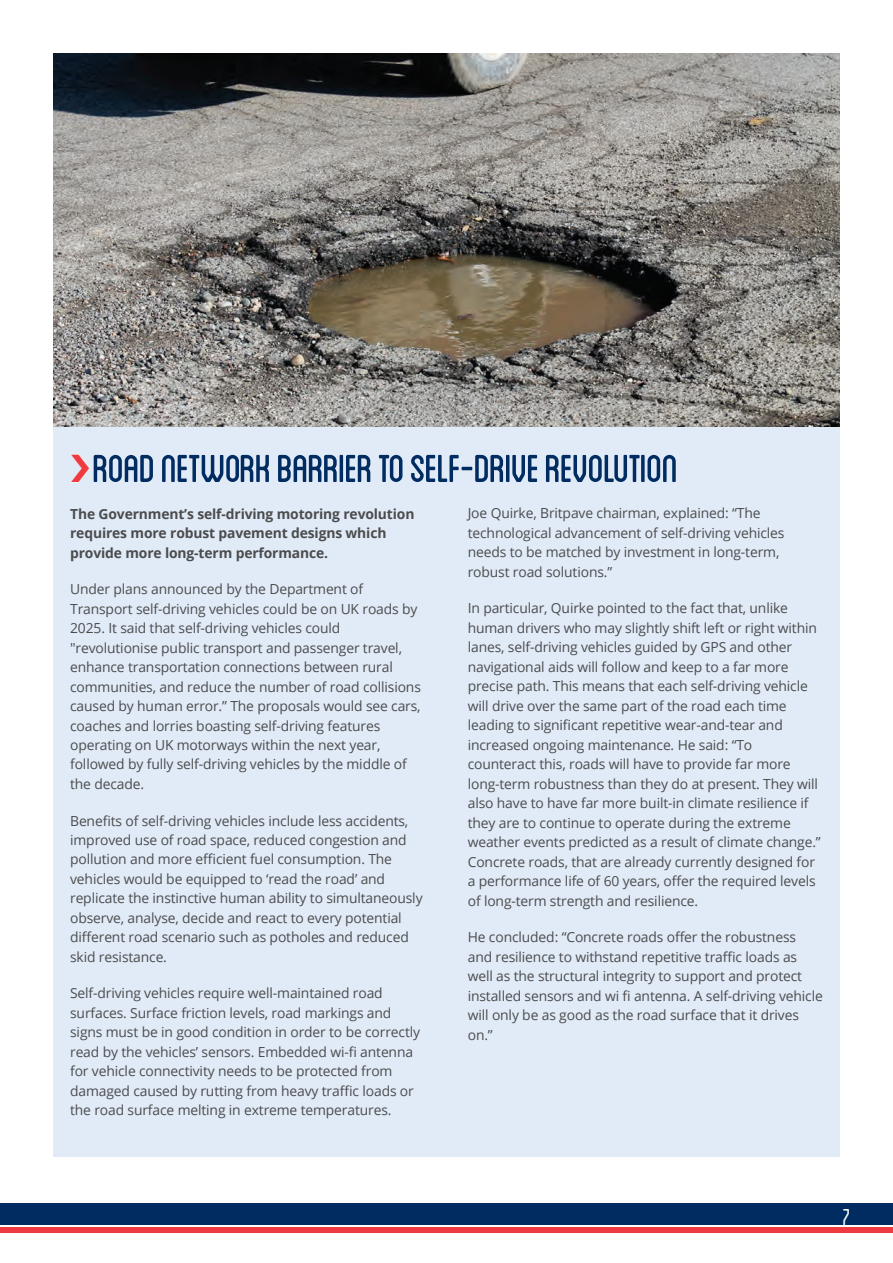
<style>
.page{position:relative;width:893px;height:1263px;background:#fff}
.page>*{position:absolute;margin:0;border:0;box-sizing:border-box;transform-origin:0 0}
.t1{font:54.75px "Blanch Caps";letter-spacing:-.03em;color:#002c62}
.t2{font:condensed 24px "Blanch";color:#fff}
.t3{font:13.8px/19.5px "Open Sans";letter-spacing:-.01em;color:#4b4c4d}
.t4{font:700 13.8px/19.5px "Open Sans";letter-spacing:-.01em;color:#4b4c4d}
</style>
<div class="page">
<div style="left:0;top:1203px;width:893px;height:22px;background:#002c62"></div>
<div style="left:0;top:1227px;width:893px;height:6px;background:#ee3a41"></div>
<div style="left:53px;top:427px;width:787px;height:730px;background:#e1ebf7"></div>
<img style="left:53px;top:53px;width:787px;height:374px">
<h1 class="t1" style="left:92px;top:444px;width:588px">ROAD NETWORK BARRIER TO SELF-DRIVE REVOLUTION</h1>
<p class="t4" style="left:70px;top:503px;width:346px">The Government’s self-driving motoring revolution requires more robust pavement designs which provide more long-term performance.</p>
<p class="t3" style="left:70px;top:579px;width:352px">Under plans announced by the Department of Transport self-driving vehicles could be on UK roads by 2025. It said that self-driving vehicles could "revolutionise public transport and passenger travel, enhance transportation connections between rural communities, and reduce the number of road collisions caused by human error.” The proposals would see cars, coaches and lorries boasting self-driving features operating on UK motorways within the next year, followed by fully self-driving vehicles by the middle of the decade.</p>
<p class="t3" style="left:70px;top:810px;width:354px">Benefits of self-driving vehicles include less accidents, improved use of road space, reduced congestion and pollution and more efficient fuel consumption. The vehicles would be equipped to ‘read the road’ and replicate the instinctive human ability to simultaneously observe, analyse, decide and react to every potential different road scenario such as potholes and reduced skid resistance.</p>
<p class="t3" style="left:70px;top:983px;width:351px">Self-driving vehicles require well-maintained road surfaces. Surface friction levels, road markings and signs must be in good condition in order to be correctly read by the vehicles’ sensors. Embedded wi-fi antenna for vehicle connectivity needs to be protected from damaged caused by rutting from heavy traffic loads or the road surface melting in extreme temperatures.</p>
<p class="t3" style="left:468px;top:503px;width:318px">Joe Quirke, Britpave chairman, explained: “The technological advancement of self-driving vehicles needs to be matched by investment in long-term, robust road solutions.”</p>
<p class="t3" style="left:468px;top:598px;width:355px">In particular, Quirke pointed to the fact that, unlike human drivers who may slightly shift left or right within lanes, self-driving vehicles guided by GPS and other navigational aids will follow and keep to a far more precise path. This means that each self-driving vehicle will drive over the same part of the road each time leading to significant repetitive wear-and-tear and increased ongoing maintenance. He said: “To counteract this, roads will have to provide far more long-term robustness than they do at present. They will also have to have far more built-in climate resilience if they are to continue to operate during the extreme weather events predicted as a result of climate change.” Concrete roads, that are already currently designed for a performance life of 60 years, offer the required levels of long-term strength and resilience.</p>
<p class="t3" style="left:468px;top:927px;width:357px">He concluded: “Concrete roads offer the robustness and resilience to withstand repetitive traffic loads as well as the structural integrity to support and protect installed sensors and wi fi antenna. A self-driving vehicle will only be as good as the road surface that it drives on.”</p>
<h2 class="t2" style="left:843px;top:1204px;width:9px">7</h2>
</div>
